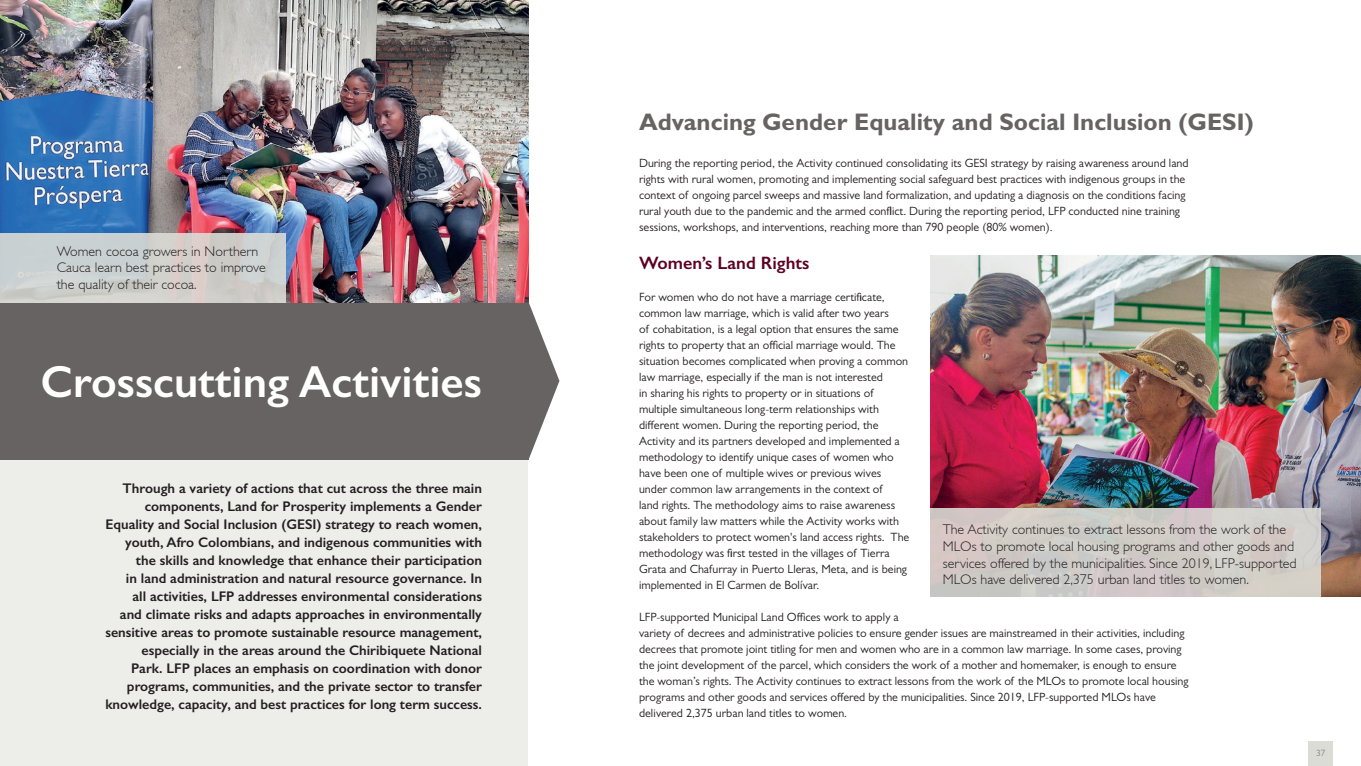
<style>
.page{position:relative;width:1361px;height:766px;background:#fff}
.page>*{position:absolute;margin:0;border:0;box-sizing:border-box;transform-origin:0 0}
.t1{font:600 45px "Gill Sans";color:#fff}
.t2{font:700 24px "Gill Sans";color:#676362}
.t3{font:600 18px "Gill Sans";color:#5d0023}
.t4{font:600 14px/18px "Gill Sans";color:#231f20;text-align:right}
.t5{font:300 14px/16.8px "Gill Sans";color:#231f20}
.t6{font:12px/16px "Gill Sans MT Pro";color:#231f20}
.t7{font:300 9px "Gill Sans";color:#676362}
</style>
<div class="page">
<div style="left:0;top:0;width:528px;height:765px;background:#ededea"></div>
<div style="left:0;top:302px;width:528px;height:157px;background:#676362"></div>
<svg style="left:528px;top:302px;width:31px;height:157px"></svg>
<img style="left:0;top:0;width:528px;height:302px">
<img style="left:930px;top:255px;width:431px;height:341px">
<svg style="left:0;top:233px;width:286px;height:69px;background:#cecfcd"></svg>
<div style="left:930px;top:507px;width:390px;height:89px;background:#d2cac7"></div>
<div style="left:1308px;top:741px;width:24px;height:24px;background:#dcdcd6"></div>
<p class="t5" style="left:57px;top:242px;width:210px">Women cocoa growers in Northern<br>Cauca learn best practices to improve the quality of their cocoa.</p>
<h1 class="t1" style="left:41px;top:354px;width:443px">Crosscutting Activities</h1>
<p class="t4" style="left:105px;top:479px;width:378px">Through a variety of actions that cut across the three main components, Land for Prosperity implements a Gender Equality and Social Inclusion (GESI) strategy to reach women, youth, Afro Colombians, and indigenous communities with the skills and knowledge that enhance their participation<br>in land administration and natural resource governance. In<br>all activities, LFP addresses environmental considerations<br>and climate risks and adapts approaches in environmentally sensitive areas to promote sustainable resource management, especially in the areas around the Chiribiquete National<br>Park. LFP places an emphasis on coordination with donor programs, communities, and the private sector to transfer knowledge, capacity, and best practices for long term success.</p>
<h2 class="t2" style="left:639px;top:107px;width:616px">Advancing Gender Equality and Social Inclusion (GESI)</h2>
<p class="t6" style="left:639px;top:155px;width:551px">During the reporting period, the Activity continued consolidating its GESI strategy by raising awareness around land rights with rural women, promoting and implementing social safeguard best practices with indigenous groups in the context of ongoing parcel sweeps and massive land formalization, and updating a diagnosis on the conditions facing rural youth due to the pandemic and the armed conflict. During the reporting period, LFP conducted nine training sessions, workshops, and interventions, reaching more than 790 people (80% women).</p>
<h3 class="t3" style="left:639px;top:251px;width:172px">Women’s Land Rights</h3>
<p class="t6" style="left:639px;top:288px;width:272px">For women who do not have a marriage certificate, common law marriage, which is valid after two years<br>of cohabitation, is a legal option that ensures the same rights to property that an official marriage would. The situation becomes complicated when proving a common law marriage, especially if the man is not interested<br>in sharing his rights to property or in situations of multiple simultaneous long-term relationships with different women. During the reporting period, the Activity and its partners developed and implemented a methodology to identify unique cases of women who have been one of multiple wives or previous wives under common law arrangements in the context of<br>land rights. The methodology aims to raise awareness about family law matters while the Activity works with stakeholders to protect women's land access rights. The methodology was first tested in the villages of Tierra Grata and Chafurray in Puerto Lleras, Meta, and is being implemented in El Carmen de Bolívar.</p>
<p class="t6" style="left:639px;top:608px;width:551px">LFP-supported Municipal Land Offices work to apply a<br>variety of decrees and administrative policies to ensure gender issues are mainstreamed in their activities, including decrees that promote joint titling for men and women who are in a common law marriage. In some cases, proving the joint development of the parcel, which considers the work of a mother and homemaker, is enough to ensure the woman’s rights. The Activity continues to extract lessons from the work of the MLOs to promote local housing programs and other goods and services offered by the municipalities. Since 2019, LFP-supported MLOs have delivered 2,375 urban land titles to women.</p>
<p class="t5" style="left:943px;top:521px;width:355px">The Activity continues to extract lessons from the work of the MLOs to promote local housing programs and other goods and services offered by the municipalities. Since 2019, LFP-supported MLOs have delivered 2,375 urban land titles to women.</p>
<p class="t7" style="left:1316px;top:747px;width:10px">37</p>
</div>
